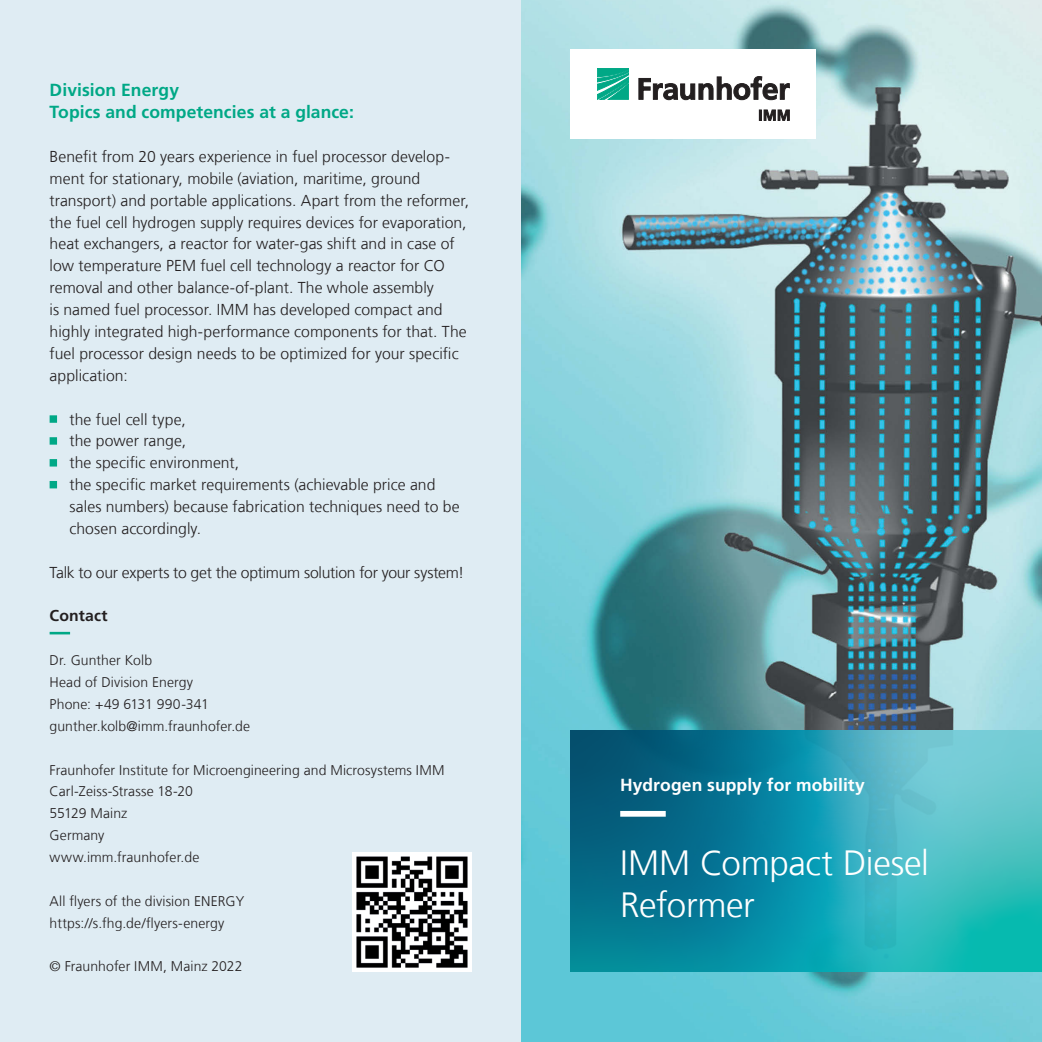
<style>
.page{position:relative;width:1042px;height:1042px;background:#fff}
.page>*{position:absolute;margin:0;border:0;box-sizing:border-box;transform-origin:0 0}
.t1{font:300 35px/42px "Frutiger LT Com";letter-spacing:-.01em;color:#fff}
.t2{font:700 17.5px/21.9px "Frutiger LT Com";letter-spacing:.005em;color:#00a886}
.t3{font:700 17.5px "Frutiger LT Com";letter-spacing:.005em;color:#fff}
.t4{font:300 15.75px/21.9px "Frutiger LT Com";letter-spacing:.005em;color:#231f20}
.t5{font:300 15.75px "Frutiger LT Com";letter-spacing:-.015em;color:#231f20}
.t6{font:700 15.75px "Frutiger LT Com";letter-spacing:.01em;color:#231f20}
.t7{font:300 14px/21.9px "Frutiger LT Com";letter-spacing:.005em;color:#231f20}
</style>
<div class="page">
<img style="left:521px;top:0;width:521px;height:1042px">
<div style="left:0;top:0;width:521px;height:1042px;background:#dfecf3"></div>
<div style="left:570px;top:50px;width:246px;height:89px;background:#fff"></div>
<svg style="left:639px;top:76px;width:150px;height:24px"></svg>
<svg style="left:759px;top:110px;width:30px;height:10px"></svg>
<svg style="left:597px;top:68px;width:31px;height:31px"></svg>
<svg style="left:570px;top:731px;width:472px;height:240px;background:#2197a9"></svg>
<svg style="left:50px;top:632px;width:21px;height:2px"></svg>
<svg style="left:50px;top:415px;width:8px;height:8px"></svg>
<svg style="left:50px;top:437px;width:8px;height:8px"></svg>
<svg style="left:50px;top:459px;width:8px;height:7px"></svg>
<svg style="left:50px;top:481px;width:8px;height:7px"></svg>
<svg style="left:620px;top:811px;width:387px;height:5px;background:#49aabd"></svg>
<img style="left:352px;top:852px;width:119px;height:119px">
<p class="t2" style="left:50px;top:79px;width:306px">Division Energy<br>Topics and competencies at a glance:</p>
<p class="t4" style="left:50px;top:145px;width:421px">Benefit from 20 years experience in fuel processor develop&shy;ment for stationary, mobile (aviation, maritime, ground transport) and portable applications. Apart from the reformer, the fuel cell hydrogen supply requires devices for evaporation, heat exchangers, a reactor for water-gas shift and in case of low temperature PEM fuel cell technology a reactor for CO removal and other balance-of-plant. The whole assembly<br>is named fuel processor. IMM has developed compact and highly integrated high-performance components for that. The fuel processor design needs to be optimized for your specific application:</p>
<p class="t4" style="left:69px;top:408px;width:392px">the fuel cell type,<br>the power range,<br>the specific environment,<br>the specific market requirements (achievable price and sales numbers) because fabrication techniques need to be chosen accordingly.</p>
<p class="t5" style="left:50px;top:562px;width:416px">Talk to our experts to get the optimum solution for your system!</p>
<p class="t6" style="left:50px;top:607px;width:60px">Contact</p>
<p class="t7" style="left:50px;top:649px;width:202px">Dr. Gunther Kolb<br>Head of Division Energy<br>Phone: +49 6131 990-341 gunther.kolb@imm.fraunhofer.de</p>
<p class="t7" style="left:50px;top:758px;width:396px">Fraunhofer Institute for Microengineering and Microsystems IMM<br>Carl-Zeiss-Strasse 18-20<br>55129 Mainz<br>Germany<br>www.imm.fraunhofer.de</p>
<p class="t7" style="left:50px;top:890px;width:196px">All flyers of the division ENERGY https://s.fhg.de/flyers-energy</p>
<p class="t7" style="left:50px;top:955px;width:194px">© Fraunhofer IMM, Mainz 2022</p>
<p class="t3" style="left:620px;top:774px;width:246px">Hydrogen supply for mobility</p>
<h1 class="t1" style="left:620px;top:841px;width:310px">IMM Compact Diesel<br>Reformer</h1>
</div>
